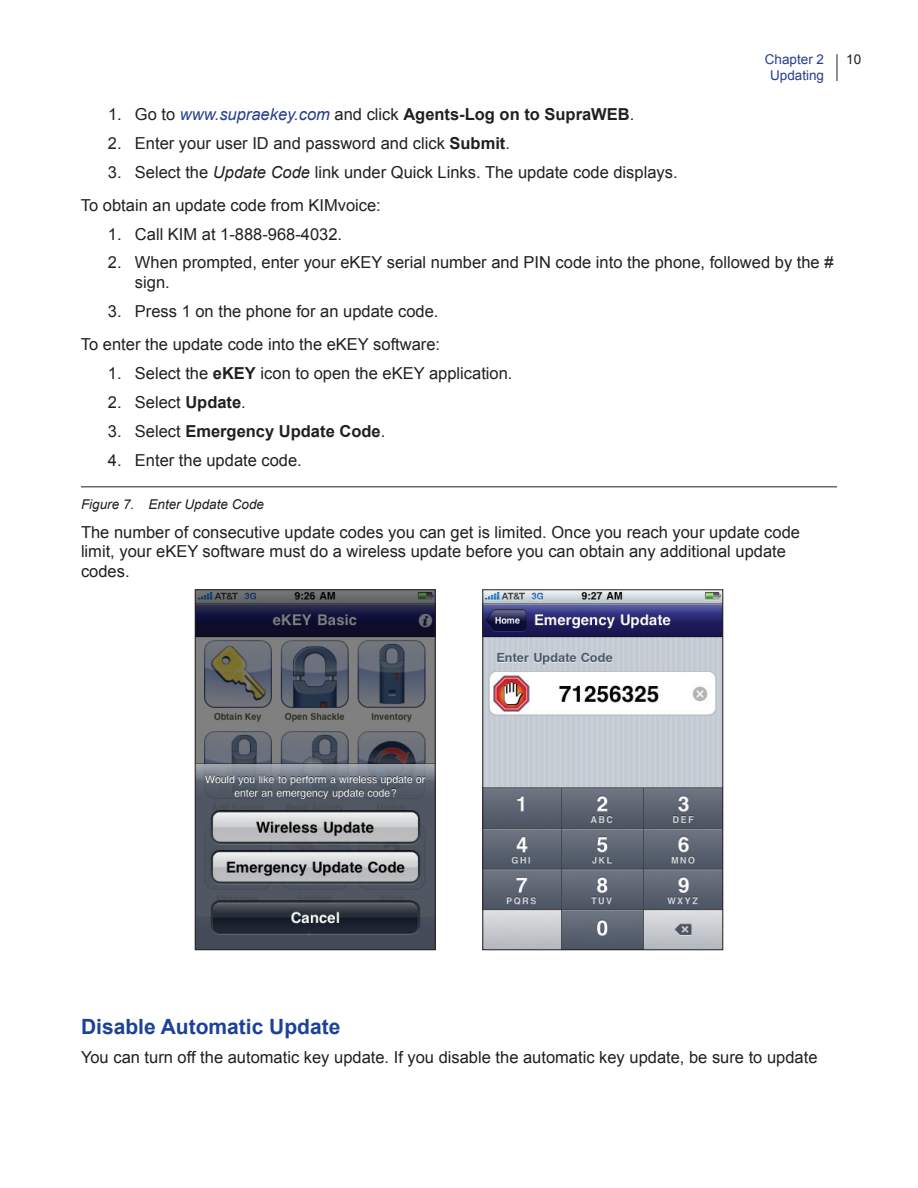
<style>
.page{position:relative;width:918px;height:1188px;background:#fff}
.page>*{position:absolute;margin:0;border:0;box-sizing:border-box;transform-origin:0 0}
.t1{font:700 21px "Arial";color:#1b4299}
.t2{font:16.5px/19.8px "Arial";color:#231f20}
.t3{font:700 16.5px "Arial";color:#231f20}
.t4{font:italic 13.5px "Arial";color:#231f20}
.t5{font:13.5px "Arial";color:#253f8e}
.t6{font:13.5px "Arial";color:#231f20}
.s1{font-weight:400}
.s2{font-weight:400;font-style:italic;color:#253f8e}
.s3{font-weight:700}
.s4{font-style:italic}
</style>
<div class="page">
<svg style="left:837px;top:54px;width:1px;height:27px"></svg>
<hr style="left:81px;top:486px;width:756px;height:1px;background:#231f20">
<img style="left:197px;top:591px;width:237px;height:357px">
<div style="left:195px;top:589px;width:241px;height:361px;border:1px solid #231f20"></div>
<img style="left:484px;top:591px;width:237px;height:357px">
<div style="left:482px;top:589px;width:241px;height:361px;border:1px solid #231f20"></div>
<p class="t5" style="left:765px;top:50px;width:61px">Chapter 2</p>
<p class="t6" style="left:846px;top:50px;width:17px">10</p>
<p class="t5" style="left:770px;top:66px;width:56px">Updating</p>
<p class="t3" style="left:108px;top:103px;width:528px"><span class="s1">1. Go to</span> <span class="s2">www.supraekey.com</span> <span class="s1">and click</span> Agents-Log on to SupraWEB<span class="s1">.</span></p>
<p class="t2" style="left:108px;top:133px;width:404px">2. Enter your user ID and password and click <span class="s3">Submit</span>.</p>
<p class="t2" style="left:81px;top:155px;width:598px;line-height:33.3px;text-indent:27px">3. Select the <span class="s4">Update Code</span> link under Quick Links. The update code displays.<br>To obtain an update code from KIMvoice:</p>
<p class="t2" style="left:108px;top:224px;width:236px">1. Call KIM at 1-888-968-4032.</p>
<p class="t2" style="left:135px;top:253px;width:700px;text-indent:-27px">2. When prompted, enter your eKEY serial number and PIN code into the phone, followed by the # sign.</p>
<p class="t2" style="left:81px;top:295px;width:361px;line-height:33.3px;text-align:right">3. Press 1 on the phone for an update code.<br>To enter the update code into the eKEY software:</p>
<p class="t2" style="left:108px;top:364px;width:406px">1. Select the <span class="s3">eKEY</span> icon to open the eKEY application.</p>
<p class="t2" style="left:108px;top:392px;width:139px">2. Select <span class="s3">Update</span>.</p>
<p class="t3" style="left:108px;top:420px;width:279px"><span class="s1">3. Select</span> Emergency Update Code<span class="s1">.</span></p>
<p class="t2" style="left:108px;top:450px;width:195px">4. Enter the update code.</p>
<p class="t4" style="left:81px;top:495px;width:185px">Figure 7. Enter Update Code</p>
<p class="t2" style="left:81px;top:522px;width:721px">The number of consecutive update codes you can get is limited. Once you reach your update code limit, your eKEY software must do a wireless update before you can obtain any additional update codes.</p>
<p class="t1" style="left:81px;top:1013px;width:261px">Disable Automatic Update</p>
<p class="t2" style="left:81px;top:1047px;width:738px">You can turn off the automatic key update. If you disable the automatic key update, be sure to update</p>
</div>
